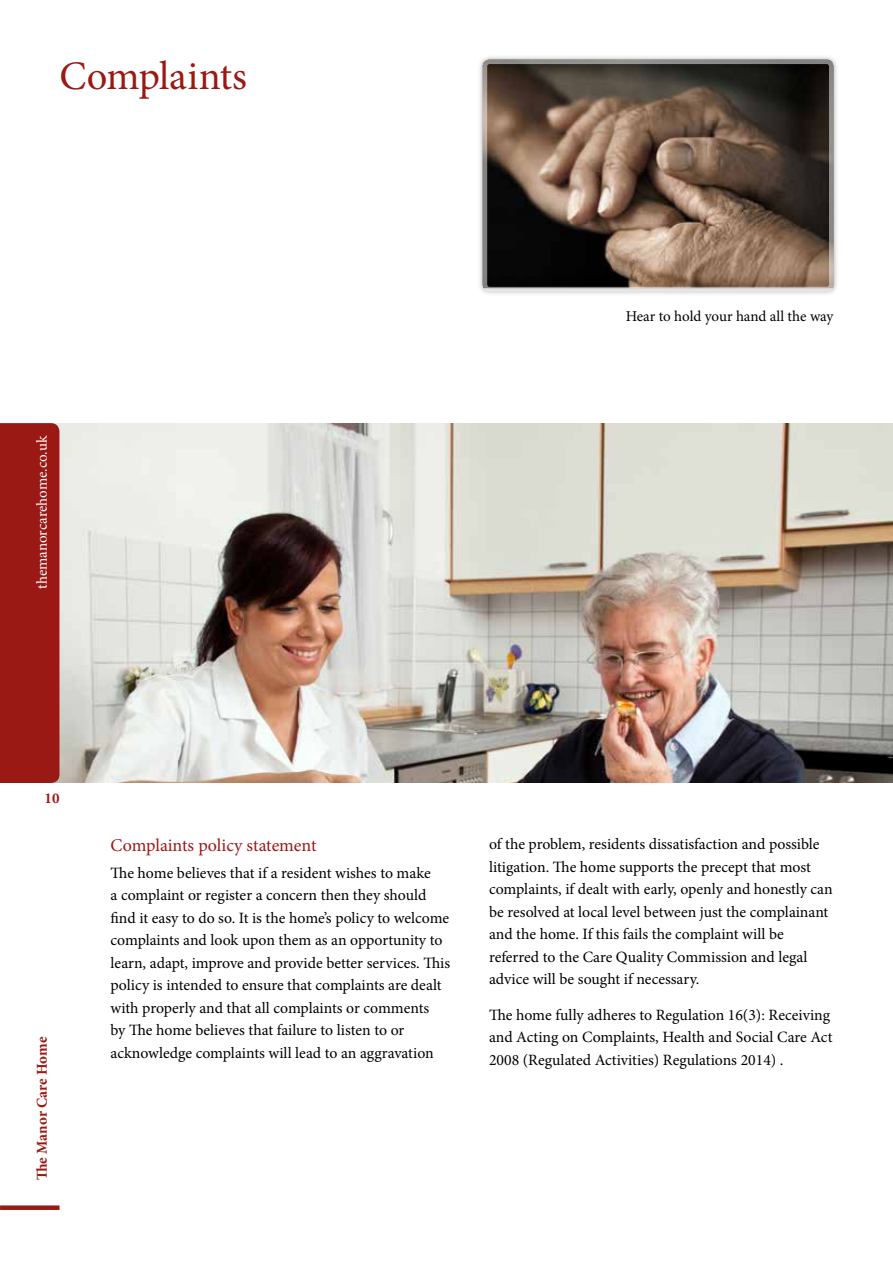
<style>
.page{position:relative;width:893px;height:1263px;background:#fff}
.page>*{position:absolute;margin:0;border:0;box-sizing:border-box;transform-origin:0 0}
.t1{font:40.5px "Minion Pro";letter-spacing:-.005em;color:#9a1915}
.t2{font:18px "Minion Pro";color:#9a1915}
.t3{font:15.75px/22.5px "Minion Pro";color:#000}
.t4{font:15px "Minion Pro";letter-spacing:-.005em;color:#000}
.t5{font:15px "Minion Pro";letter-spacing:-.005em;color:#fff}
.t6{font:700 15px "Minion Pro";letter-spacing:-.005em;color:#9a1915}
</style>
<div class="page">
<div style="left:0;top:1205px;width:60px;height:5px;background:#9a1915"></div>
<div style="left:477px;top:54px;width:362px;height:243px;background:#000;opacity:.35"></div>
<img style="left:483px;top:60px;width:350px;height:226px">
<div style="left:483px;top:60px;width:350px;height:231px;border:4px solid #fff;border-radius:5px"></div>
<img style="left:59px;top:423px;width:834px;height:360px">
<div style="left:0;top:423px;width:59px;height:360px;background:#9a1915"></div>
<h1 class="t1" style="left:60px;top:49px;width:189px">Complaints</h1>
<p class="t5" style="left:32px;top:589px;width:155px;rotate:-90deg">themanorcarehome.co.uk</p>
<p class="t4" style="left:626px;top:306px;width:209px">Hear to hold your hand all the way</p>
<p class="t6" style="left:45px;top:788px;width:16px">10</p>
<p class="t6" style="left:31px;top:1180px;width:145px;rotate:-90deg">The Manor Care Home</p>
<p class="t2" style="left:111px;top:833px;width:208px">Complaints policy statement</p>
<p class="t3" style="left:111px;top:861px;width:341px">The home believes that if a resident wishes to make<br>a complaint or register a concern then they should find it easy to do so. It is the home’s policy to welcome complaints and look upon them as an opportunity to learn, adapt, improve and provide better services. This policy is intended to ensure that complaints are dealt with properly and that all complaints or comments<br>by The home believes that failure to listen to or acknowledge complaints will lead to an aggravation</p>
<p class="t3" style="left:489px;top:833px;width:345px">of the problem, residents dissatisfaction and possible litigation. The home supports the precept that most complaints, if dealt with early, openly and honestly can be resolved at local level between just the complainant and the home. If this fails the complaint will be referred to the Care Quality Commission and legal advice will be sought if necessary.</p>
<p class="t3" style="left:489px;top:1003px;width:345px">The home fully adheres to Regulation 16(3): Receiving and Acting on Complaints, Health and Social Care Act<br>2008 (Regulated Activities) Regulations 2014) .</p>
</div>
